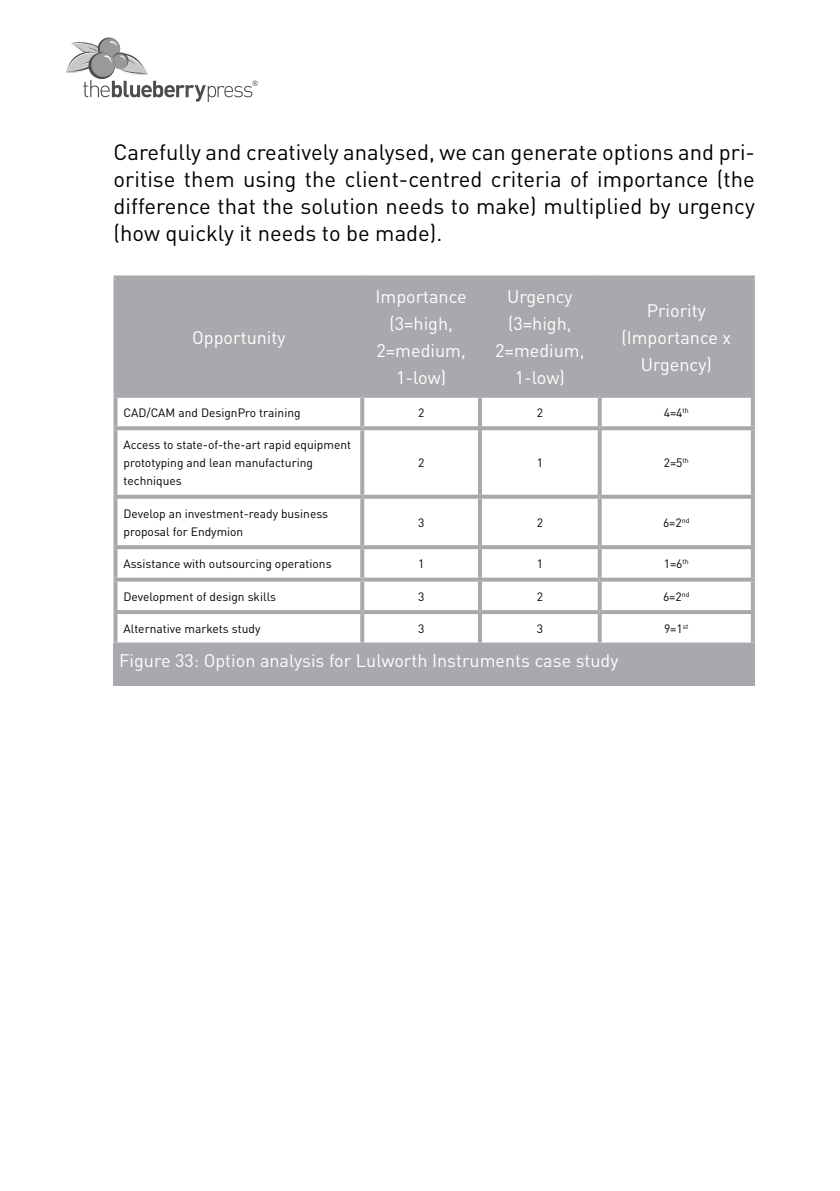
<style>
.page{position:relative;width:840px;height:1191px;background:#fff}
.page>*{position:absolute;margin:0;border:0;box-sizing:border-box;transform-origin:0 0}
.t1{font:22px/27px "DIN";color:#000;text-align:justify}
.t2{font:18px/27px "DIN";color:#fff;text-align:center}
.t3{font:12px/18px "DIN";color:#000}
</style>
<div class="page">
<svg style="left:65px;top:39px;width:192px;height:63px"></svg>
<div style="left:117px;top:279px;width:633px;height:115px;background:#a7a9ac"></div>
<svg style="left:113px;top:275px;width:249px;height:4px"></svg>
<svg style="left:113px;top:279px;width:4px;height:115px"></svg>
<svg style="left:113px;top:394px;width:249px;height:4px"></svg>
<svg style="left:113px;top:398px;width:4px;height:28px"></svg>
<svg style="left:113px;top:426px;width:249px;height:4px"></svg>
<svg style="left:113px;top:430px;width:4px;height:65px"></svg>
<svg style="left:113px;top:495px;width:249px;height:4px"></svg>
<svg style="left:113px;top:499px;width:4px;height:46px"></svg>
<svg style="left:113px;top:545px;width:249px;height:4px"></svg>
<svg style="left:113px;top:549px;width:4px;height:28px"></svg>
<svg style="left:113px;top:577px;width:249px;height:4px"></svg>
<svg style="left:113px;top:581px;width:4px;height:29px"></svg>
<hr style="left:113px;top:610px;width:249px;height:4px;background:#a7a9ac">
<svg style="left:113px;top:614px;width:4px;height:28px"></svg>
<hr style="left:113px;top:642px;width:249px;height:4px;background:#d6d7d9">
<svg style="left:362px;top:275px;width:117px;height:4px"></svg>
<hr style="left:360px;top:279px;width:4px;height:115px;background:#a7a9ac">
<svg style="left:479px;top:275px;width:120px;height:4px"></svg>
<hr style="left:477px;top:279px;width:4px;height:115px;background:#a7a9ac">
<svg style="left:599px;top:275px;width:155px;height:4px"></svg>
<hr style="left:597px;top:279px;width:4px;height:115px;background:#a7a9ac">
<hr style="left:750px;top:279px;width:4px;height:115px;background:#a7a9ac">
<svg style="left:362px;top:394px;width:117px;height:4px"></svg>
<svg style="left:360px;top:398px;width:4px;height:28px"></svg>
<svg style="left:479px;top:394px;width:120px;height:4px"></svg>
<svg style="left:478px;top:398px;width:3px;height:28px"></svg>
<svg style="left:599px;top:394px;width:155px;height:4px"></svg>
<svg style="left:597px;top:398px;width:4px;height:28px"></svg>
<svg style="left:750px;top:398px;width:4px;height:28px"></svg>
<svg style="left:362px;top:426px;width:117px;height:4px"></svg>
<svg style="left:360px;top:430px;width:4px;height:65px"></svg>
<svg style="left:479px;top:426px;width:120px;height:4px"></svg>
<svg style="left:477px;top:430px;width:4px;height:65px"></svg>
<svg style="left:599px;top:426px;width:155px;height:4px"></svg>
<svg style="left:597px;top:430px;width:4px;height:65px"></svg>
<svg style="left:750px;top:430px;width:4px;height:65px"></svg>
<svg style="left:362px;top:495px;width:117px;height:4px"></svg>
<svg style="left:360px;top:499px;width:4px;height:46px"></svg>
<svg style="left:479px;top:495px;width:120px;height:4px"></svg>
<svg style="left:478px;top:499px;width:3px;height:46px"></svg>
<svg style="left:599px;top:495px;width:155px;height:4px"></svg>
<svg style="left:597px;top:499px;width:4px;height:46px"></svg>
<svg style="left:750px;top:499px;width:4px;height:46px"></svg>
<svg style="left:362px;top:545px;width:117px;height:4px"></svg>
<svg style="left:360px;top:549px;width:4px;height:28px"></svg>
<svg style="left:479px;top:545px;width:120px;height:4px"></svg>
<svg style="left:477px;top:549px;width:4px;height:28px"></svg>
<svg style="left:599px;top:545px;width:155px;height:4px"></svg>
<svg style="left:597px;top:549px;width:4px;height:28px"></svg>
<svg style="left:750px;top:549px;width:4px;height:28px"></svg>
<svg style="left:362px;top:577px;width:117px;height:4px"></svg>
<svg style="left:360px;top:581px;width:4px;height:29px"></svg>
<svg style="left:479px;top:577px;width:120px;height:4px"></svg>
<svg style="left:477px;top:581px;width:4px;height:29px"></svg>
<svg style="left:599px;top:577px;width:155px;height:4px"></svg>
<svg style="left:597px;top:581px;width:4px;height:29px"></svg>
<svg style="left:750px;top:581px;width:4px;height:29px"></svg>
<hr style="left:362px;top:610px;width:117px;height:4px;background:#a7a9ac">
<svg style="left:360px;top:614px;width:4px;height:28px"></svg>
<hr style="left:479px;top:610px;width:120px;height:4px;background:#a7a9ac">
<svg style="left:478px;top:614px;width:3px;height:28px"></svg>
<hr style="left:599px;top:610px;width:155px;height:4px;background:#a7a9ac">
<svg style="left:597px;top:614px;width:4px;height:28px"></svg>
<svg style="left:750px;top:614px;width:4px;height:28px"></svg>
<hr style="left:362px;top:642px;width:117px;height:4px;background:#d6d7d9">
<hr style="left:479px;top:642px;width:120px;height:4px;background:#d6d7d9">
<hr style="left:599px;top:642px;width:155px;height:4px;background:#d6d7d9">
<div style="left:113px;top:643px;width:641px;height:42px;background:#a7a9ac"></div>
<h1 class="t1" style="left:113px;top:138px;width:642px">Carefully and creatively analysed, we can generate options and pri&shy;oritise them using the client-centred criteria of importance (the difference that the solution needs to make) multiplied by urgency (how quickly it needs to be made).</h1>
<h2 class="t2" style="left:192px;top:324px;width:95px">Opportunity</h2>
<h2 class="t2" style="left:375px;top:283px;width:93px">Importance (3=high,<br>2=medium,<br>1-low)</h2>
<h2 class="t2" style="left:495px;top:283px;width:91px">Urgency (3=high,<br>2=medium,<br>1-low)</h2>
<h2 class="t2" style="left:621px;top:297px;width:111px">Priority (Importance x<br>Urgency)</h2>
<p class="t3" style="left:123px;top:403px;width:178px">CAD/CAM and DesignPro training</p>
<p class="t3" style="left:418px;top:403px;width:8px">2</p>
<p class="t3" style="left:536px;top:403px;width:8px">2</p>
<p class="t3" style="left:663px;top:403px;width:27px">4=4<sup>th</sup></p>
<p class="t3" style="left:123px;top:436px;width:229px">Access to state-of-the-art rapid equipment prototyping and lean manufacturing techniques</p>
<p class="t3" style="left:418px;top:454px;width:8px">2</p>
<p class="t3" style="left:536px;top:454px;width:8px">1</p>
<p class="t3" style="left:663px;top:454px;width:27px">2=5<sup>th</sup></p>
<p class="t3" style="left:123px;top:504px;width:206px">Develop an investment-ready business proposal for Endymion</p>
<p class="t3" style="left:418px;top:513px;width:8px">3</p>
<p class="t3" style="left:536px;top:513px;width:8px">2</p>
<p class="t3" style="left:662px;top:513px;width:28px">6=2<sup>nd</sup></p>
<p class="t3" style="left:123px;top:555px;width:209px">Assistance with outsourcing operations</p>
<p class="t3" style="left:418px;top:555px;width:8px">1</p>
<p class="t3" style="left:536px;top:555px;width:8px">1</p>
<p class="t3" style="left:663px;top:555px;width:27px">1=6<sup>th</sup></p>
<p class="t3" style="left:123px;top:587px;width:154px">Development of design skills</p>
<p class="t3" style="left:418px;top:587px;width:8px">3</p>
<p class="t3" style="left:536px;top:587px;width:8px">2</p>
<p class="t3" style="left:662px;top:587px;width:28px">6=2<sup>nd</sup></p>
<p class="t3" style="left:123px;top:619px;width:138px">Alternative markets study</p>
<p class="t3" style="left:418px;top:619px;width:8px">3</p>
<p class="t3" style="left:536px;top:619px;width:8px">3</p>
<p class="t3" style="left:663px;top:619px;width:26px">9=1<sup>st</sup></p>
<h2 class="t2" style="left:119px;top:647px;width:500px">Figure 33: Option analysis for Lulworth Instruments case study</h2>
</div>
